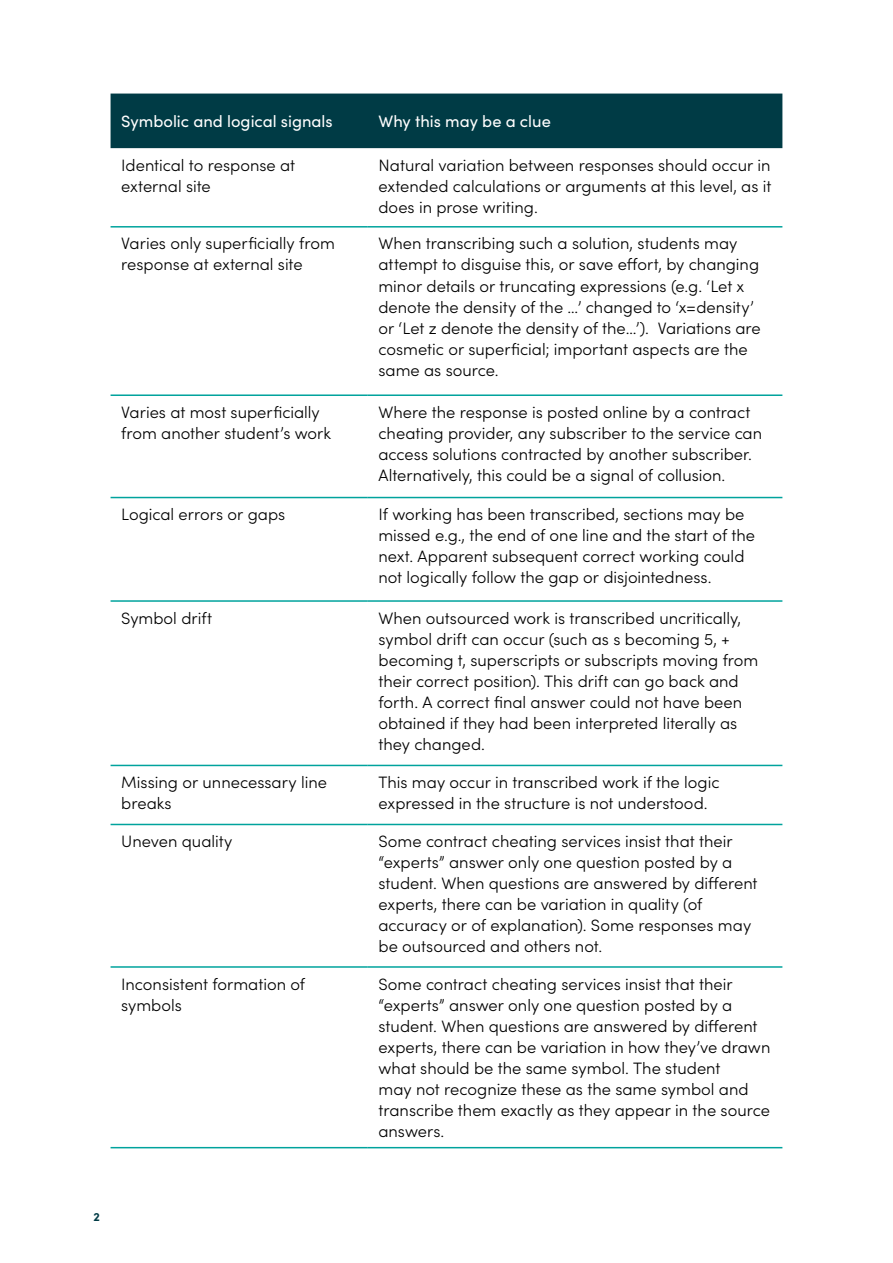
<style>
.page{position:relative;width:893px;height:1263px;background:#fff}
.page>*{position:absolute;margin:0;border:0;box-sizing:border-box;transform-origin:0 0}
.t1{font:300 16.5px/21px "Sofia Pro";color:#000}
.t2{font:16.5px "Sofia Pro";color:#fff}
.t3{font:700 12px "Sofia Pro";color:#003b45}
</style>
<div class="page">
<div style="left:111px;top:94px;width:671px;height:54px;background:#003b45"></div>
<hr style="left:111px;top:226px;width:257px;height:2px;background:#00a39d">
<hr style="left:368px;top:226px;width:414px;height:2px;background:#00a39d">
<hr style="left:111px;top:394px;width:257px;height:2px;background:#00a39d">
<hr style="left:368px;top:394px;width:414px;height:2px;background:#00a39d">
<hr style="left:111px;top:497px;width:257px;height:1px;background:#00a39d">
<hr style="left:368px;top:497px;width:414px;height:1px;background:#00a39d">
<hr style="left:111px;top:600px;width:257px;height:2px;background:#00a39d">
<hr style="left:368px;top:600px;width:414px;height:2px;background:#00a39d">
<hr style="left:111px;top:765px;width:257px;height:1px;background:#00a39d">
<hr style="left:368px;top:765px;width:414px;height:1px;background:#00a39d">
<hr style="left:111px;top:824px;width:257px;height:1px;background:#00a39d">
<hr style="left:368px;top:824px;width:414px;height:1px;background:#00a39d">
<hr style="left:111px;top:966px;width:257px;height:2px;background:#00a39d">
<hr style="left:368px;top:966px;width:414px;height:2px;background:#00a39d">
<hr style="left:111px;top:1147px;width:257px;height:1px;background:#00a39d">
<hr style="left:368px;top:1147px;width:414px;height:1px;background:#00a39d">
<p class="t2" style="left:121px;top:109px;width:213px">Symbolic and logical signals</p>
<p class="t2" style="left:378px;top:109px;width:174px">Why this may be a clue</p>
<p class="t1" style="left:121px;top:154px;width:175px">Identical to response at external site</p>
<p class="t1" style="left:378px;top:154px;width:394px;text-align:justify">Natural variation between responses should occur in extended calculations or arguments at this level, as it does in prose writing.</p>
<p class="t1" style="left:121px;top:232px;width:215px">Varies only superficially from response at external site</p>
<p class="t1" style="left:378px;top:232px;width:384px">When transcribing such a solution, students may attempt to disguise this, or save effort, by changing minor details or truncating expressions (e.g. ‘Let x denote the density of the …’ changed to ‘x=density’ or ‘Let z denote the density of the…’). Variations are cosmetic or superficial; important aspects are the same as source.</p>
<p class="t1" style="left:121px;top:401px;width:211px">Varies at most superficially from another student’s work</p>
<p class="t1" style="left:378px;top:401px;width:385px">Where the response is posted online by a contract cheating provider, any subscriber to the service can access solutions contracted by another subscriber.<br>Alternatively, this could be a signal of collusion.</p>
<p class="t1" style="left:121px;top:503px;width:166px">Logical errors or gaps</p>
<p class="t1" style="left:378px;top:503px;width:378px">If working has been transcribed, sections may be missed e.g., the end of one line and the start of the next. Apparent subsequent correct working could not logically follow the gap or disjointedness.</p>
<p class="t1" style="left:121px;top:606px;width:92px">Symbol drift</p>
<p class="t1" style="left:378px;top:606px;width:381px">When outsourced work is transcribed uncritically, symbol drift can occur (such as s becoming 5, + becoming t, superscripts or subscripts moving from their correct position). This drift can go back and forth. A correct final answer could not have been obtained if they had been interpreted literally as they changed.</p>
<p class="t1" style="left:121px;top:771px;width:207px">Missing or unnecessary line breaks</p>
<p class="t1" style="left:378px;top:771px;width:343px">This may occur in transcribed work if the logic expressed in the structure is not understood.</p>
<p class="t1" style="left:121px;top:830px;width:113px">Uneven quality</p>
<p class="t1" style="left:378px;top:830px;width:381px">Some contract cheating services insist that their “experts” answer only one question posted by a student. When questions are answered by different experts, there can be variation in quality (of accuracy or of explanation). Some responses may be outsourced and others not.</p>
<p class="t1" style="left:121px;top:972px;width:185px">Inconsistent formation of symbols</p>
<p class="t1" style="left:378px;top:972px;width:393px">Some contract cheating services insist that their “experts” answer only one question posted by a student. When questions are answered by different experts, there can be variation in how they’ve drawn what should be the same symbol. The student<br>may not recognize these as the same symbol and transcribe them exactly as they appear in the source answers.</p>
<p class="t3" style="left:94px;top:1207px;width:8px">2</p>
</div>
